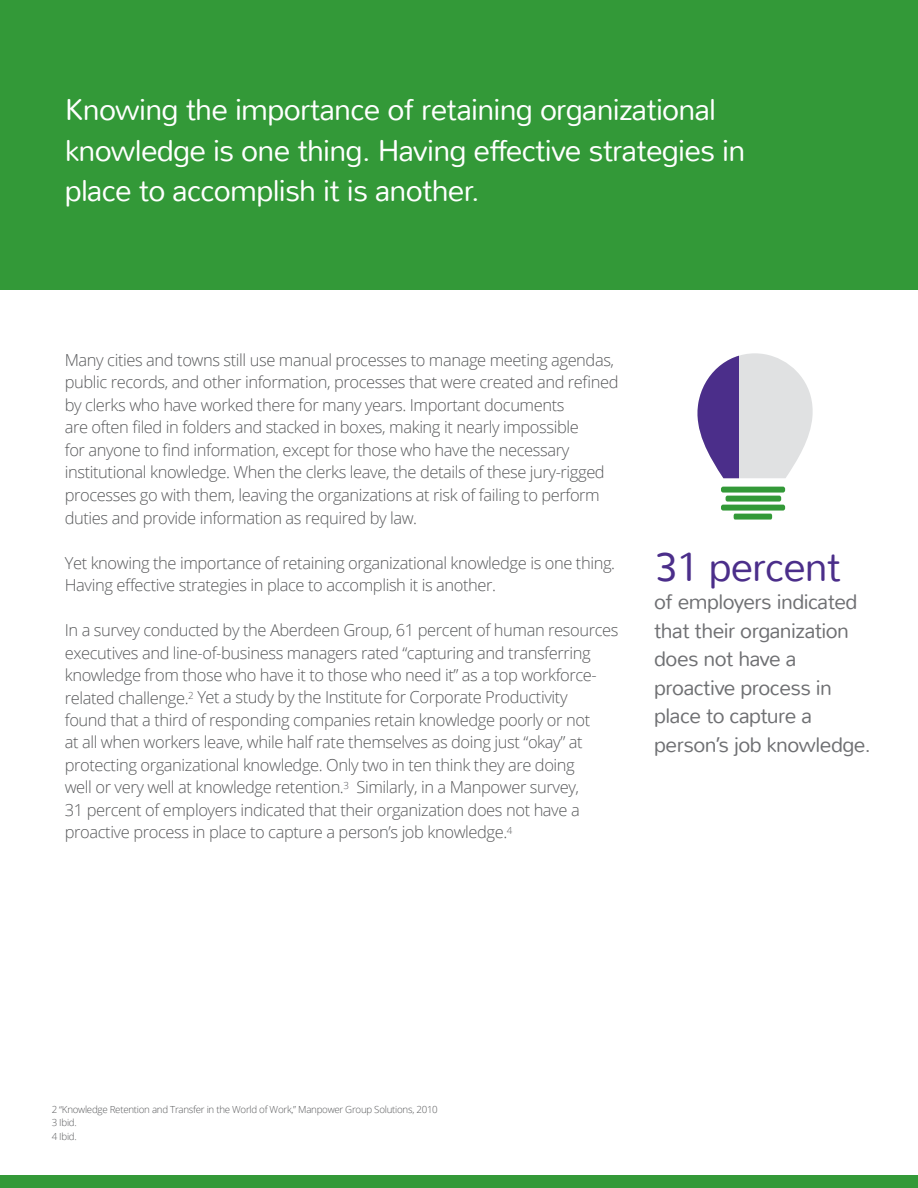
<style>
.page{position:relative;width:918px;height:1188px;background:#fff}
.page>*{position:absolute;margin:0;border:0;box-sizing:border-box;transform-origin:0 0}
.t1{font:300 40.5px "Nunito";letter-spacing:-.025em;color:#4b2e8a}
.t2{font:300 30px/40.5px "Nunito";letter-spacing:-.025em;color:#fff}
.t3{font:300 21px/28.5px "Nunito";letter-spacing:-.025em;color:#6f7073}
.t4{font:300 16.5px/22.5px "Open Sans";letter-spacing:-.025em;color:#58595b}
.t5{font:300 9.75px/13.5px "Open Sans";letter-spacing:-.03em;color:#58595b}
</style>
<div class="page">
<div style="left:0;top:0;width:918px;height:289px;background:#339938"></div>
<div style="left:721px;top:487px;width:64px;height:6px;background:#339938;border-radius:2px"></div>
<svg style="left:739px;top:353px;width:74px;height:125px"></svg>
<svg style="left:697px;top:355px;width:42px;height:123px;fill:#4b2e8a"></svg>
<hr style="left:815px;top:360px;width:1px;height:118px;background:#4b2e8a">
<div style="left:0;top:1175px;width:918px;height:13px;background:#339938"></div>
<div style="left:721px;top:505px;width:64px;height:6px;background:#339938;border-radius:2px"></div>
<div style="left:726px;top:496px;width:55px;height:6px;background:#339938;border-radius:2px"></div>
<svg style="left:734px;top:514px;width:38px;height:6px"></svg>
<h2 class="t2" style="left:65px;top:90px;width:682px">Knowing the importance of retaining organizational knowledge is one thing. Having effective strategies in place to accomplish it is another.</h2>
<p class="t4" style="left:65px;top:348px;width:555px">Many cities and towns still use manual processes to manage meeting agendas, public records, and other information, processes that were created and refined by clerks who have worked there for many years. Important documents<br>are often filed in folders and stacked in boxes, making it nearly impossible<br>for anyone to find information, except for those who have the necessary institutional knowledge. When the clerks leave, the details of these jury-rigged processes go with them, leaving the organizations at risk of failing to perform duties and provide information as required by law.</p>
<p class="t4" style="left:65px;top:551px;width:552px">Yet knowing the importance of retaining organizational knowledge is one thing.<br>Having effective strategies in place to accomplish it is another.</p>
<p class="t4" style="left:65px;top:618px;width:555px">In a survey conducted by the Aberdeen Group, 61 percent of human resources executives and line-of-business managers rated “capturing and transferring knowledge from those who have it to those who need it” as a top workforce&shy;related challenge.<sup>2</sup> Yet a study by the Institute for Corporate Productivity<br>found that a third of responding companies retain knowledge poorly or not<br>at all when workers leave, while half rate themselves as doing just “okay” at protecting organizational knowledge. Only two in ten think they are doing<br>well or very well at knowledge retention.<sup>3</sup> Similarly, in a Manpower survey,<br>31 percent of employers indicated that their organization does not have a proactive process in place to capture a person’s job knowledge.<sup>4</sup></p>
<h1 class="t1" style="left:654px;top:541px;width:188px">31 percent</h1>
<p class="t3" style="left:654px;top:588px;width:218px">of employers indicated that their organization does not have a proactive process in place to capture a person’s job knowledge.</p>
<p class="t5" style="left:52px;top:1102px;width:388px">2 “Knowledge Retention and Transfer in the World of Work,” Manpower Group Solutions, 2010<br>3 Ibid.<br>4 Ibid.</p>
</div>
